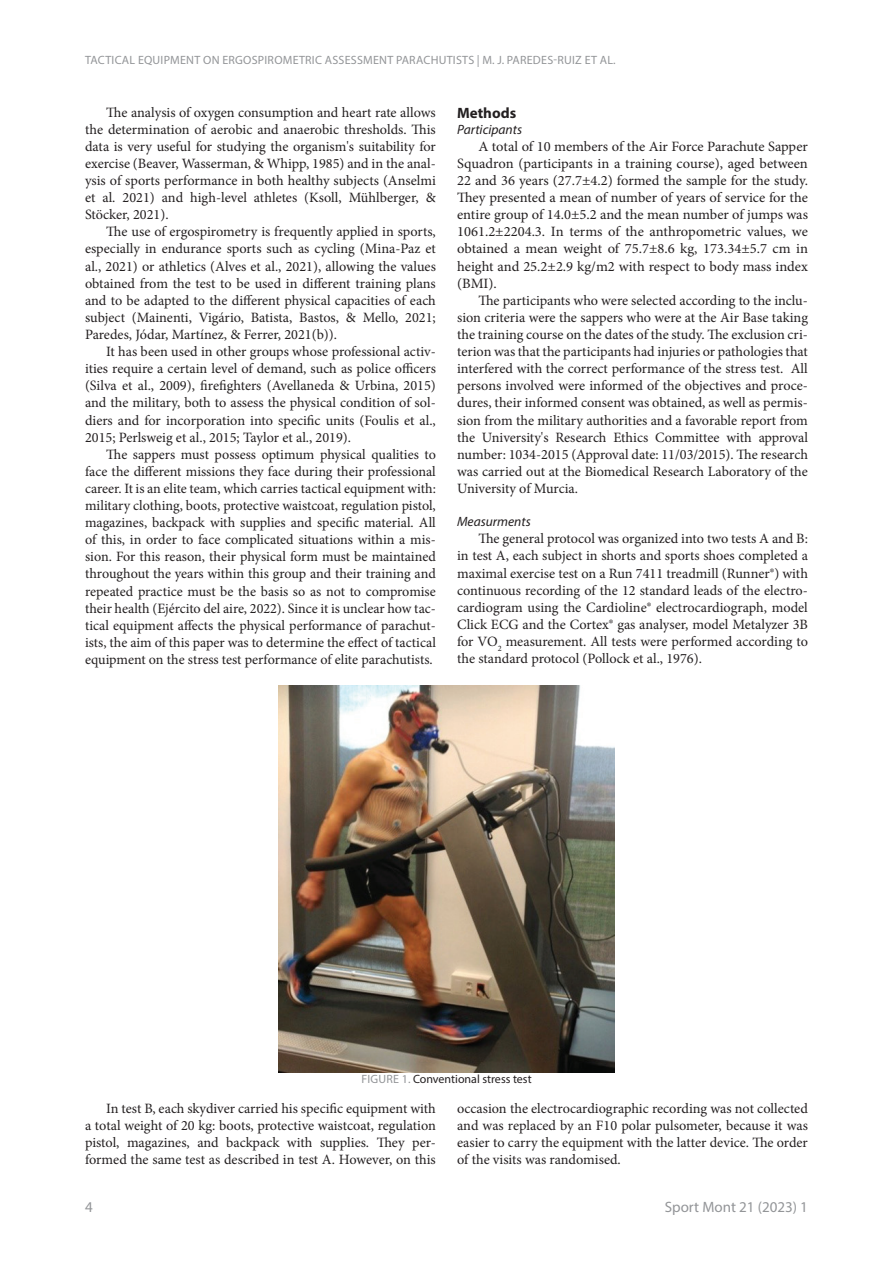
<style>
.page{position:relative;width:893px;height:1263px;background:#fff}
.page>*{position:absolute;margin:0;border:0;box-sizing:border-box;transform-origin:0 0}
.t1{font:15px "Myriad Pro";color:#939598}
.t2{font:700 15px "Myriad Pro";color:#231f20}
.t3{font:14.25px/17.1px "Minion Pro";color:#231f20;text-align:justify}
.t4{font:italic 13.5px "Myriad Pro";color:#231f20}
.t5{font:12px "Myriad Pro";letter-spacing:.02em;color:#939598}
.t6{font:12px "Myriad Pro";color:#231f20}
.s1{color:#939598}
</style>
<div class="page">
<img style="left:278px;top:685px;width:337px;height:387px">
<p class="t5" style="left:85px;top:53px;width:532px">TACTICAL EQUIPMENT ON ERGOSPIROMETRIC ASSESSMENT PARACHUTISTS | M. J. PAREDES-RUIZ ET AL.</p>
<p class="t3" style="left:85px;top:104px;width:352px;text-indent:21px">The analysis of oxygen consumption and heart rate allows the determination of aerobic and anaerobic thresholds. This data is very useful for studying the organism's suitability for exercise (Beaver, Wasserman, &amp; Whipp, 1985) and in the anal&shy;ysis of sports performance in both healthy subjects (Anselmi et al. 2021) and high-level athletes (Ksoll, Mühlberger, &amp; Stöcker, 2021).</p>
<p class="t3" style="left:85px;top:223px;width:352px;text-indent:21px">The use of ergospirometry is frequently applied in sports, especially in endurance sports such as cycling (Mina-Paz et al., 2021) or athletics (Alves et al., 2021), allowing the values obtained from the test to be used in different training plans and to be adapted to the different physical capacities of each subject (Mainenti, Vigário, Batista, Bastos, &amp; Mello, 2021; Paredes, Jódar, Martínez, &amp; Ferrer, 2021(b)).</p>
<p class="t3" style="left:85px;top:343px;width:352px;text-indent:21px">It has been used in other groups whose professional activ&shy;ities require a certain level of demand, such as police officers (Silva et al., 2009), firefighters (Avellaneda &amp; Urbina, 2015) and the military, both to assess the physical condition of sol&shy;diers and for incorporation into specific units (Foulis et al., 2015; Perlsweig et al., 2015; Taylor et al., 2019).</p>
<p class="t3" style="left:85px;top:446px;width:352px;text-indent:21px">The sappers must possess optimum physical qualities to face the different missions they face during their professional career. It is an elite team, which carries tactical equipment with: military clothing, boots, protective waistcoat, regulation pistol, magazines, backpack with supplies and specific material. All of this, in order to face complicated situations within a mis&shy;sion. For this reason, their physical form must be maintained throughout the years within this group and their training and repeated practice must be the basis so as not to compromise their health (Ejército del aire, 2022). Since it is unclear how tac&shy;tical equipment affects the physical performance of parachut&shy;ists, the aim of this paper was to determine the effect of tactical equipment on the stress test performance of elite parachutists.</p>
<p class="t2" style="left:457px;top:103px;width:61px">Methods</p>
<p class="t4" style="left:457px;top:121px;width:66px">Participants</p>
<p class="t3" style="left:457px;top:138px;width:352px;text-indent:21px">A total of 10 members of the Air Force Parachute Sapper Squadron (participants in a training course), aged between 22 and 36 years (27.7±4.2) formed the sample for the study.<br>They presented a mean of number of years of service for the entire group of 14.0±5.2 and the mean number of jumps was 1061.2±2204.3. In terms of the anthropometric values, we obtained a mean weight of 75.7±8.6 kg, 173.34±5.7 cm in height and 25.2±2.9 kg/m2 with respect to body mass index (BMI).</p>
<p class="t3" style="left:457px;top:292px;width:352px;text-indent:21px">The participants who were selected according to the inclu&shy;sion criteria were the sappers who were at the Air Base taking the training course on the dates of the study. The exclusion cri&shy;terion was that the participants had injuries or pathologies that interfered with the correct performance of the stress test. All persons involved were informed of the objectives and proce&shy;dures, their informed consent was obtained, as well as permis&shy;sion from the military authorities and a favorable report from the University's Research Ethics Committee with approval number: 1034-2015 (Approval date: 11/03/2015). The research was carried out at the Biomedical Research Laboratory of the University of Murcia.</p>
<p class="t4" style="left:457px;top:513px;width:75px">Measurments</p>
<p class="t3" style="left:457px;top:530px;width:352px;text-indent:21px">The general protocol was organized into two tests A and B: in test A, each subject in shorts and sports shoes completed a maximal exercise test on a Run 7411 treadmill (Runner®) with continuous recording of the 12 standard leads of the electro&shy;cardiogram using the Cardioline® electrocardiograph, model Click ECG and the Cortex® gas analyser, model Metalyzer 3B for VO<sub>2</sub> measurement. All tests were performed according to the standard protocol (Pollock et al., 1976).</p>
<p class="t6" style="left:361px;top:1071px;width:172px"><span class="s1">FIGURE 1.</span> Conventional stress test</p>
<p class="t3" style="left:85px;top:1100px;width:352px;text-indent:21px">In test B, each skydiver carried his specific equipment with a total weight of 20 kg: boots, protective waistcoat, regulation pistol, magazines, and backpack with supplies. They per&shy;formed the same test as described in test A. However, on this</p>
<p class="t3" style="left:457px;top:1100px;width:352px">occasion the electrocardiographic recording was not collected and was replaced by an F10 polar pulsometer, because it was easier to carry the equipment with the latter device. The order of the visits was randomised.</p>
<p class="t1" style="left:85px;top:1197px;width:9px">4</p>
<p class="t1" style="left:665px;top:1197px;width:145px">Sport Mont 21 (2023) 1</p>
</div>
